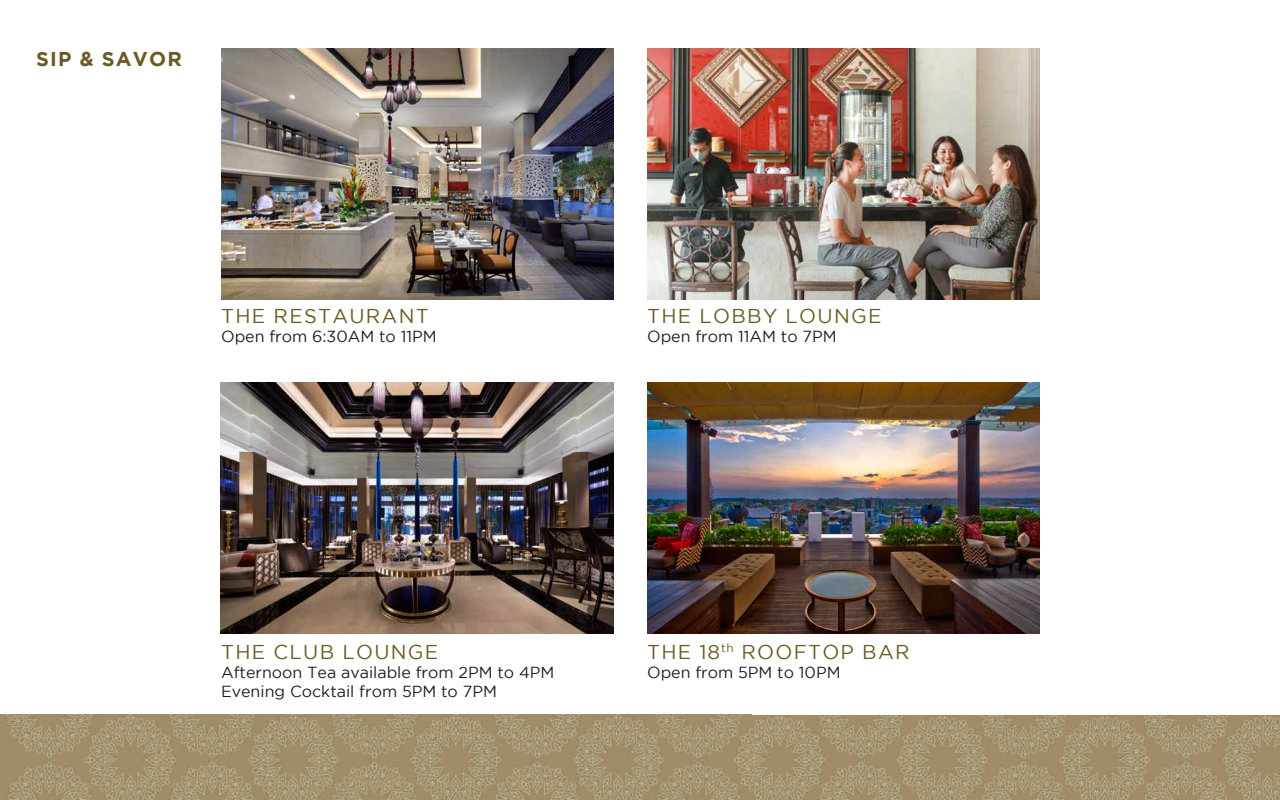
<style>
.page{position:relative;width:1280px;height:800px;background:#fff}
.page>*{position:absolute;margin:0;border:0;box-sizing:border-box;transform-origin:0 0}
.t1{font:20px "Gotham";letter-spacing:.065em;color:#6c5a24}
.t2{font:700 20px "Gotham";letter-spacing:.065em;color:#6c5a24}
.t3{font:16px/19.2px "Gotham";color:#241f1f}
</style>
<div class="page">
<img style="left:0;top:715px;width:649px;height:85px">
<img style="left:649px;top:715px;width:631px;height:85px">
<img style="left:647px;top:48px;width:393px;height:251px">
<img style="left:221px;top:382px;width:393px;height:251px">
<img style="left:221px;top:48px;width:393px;height:251px">
<img style="left:647px;top:382px;width:393px;height:251px">
<p class="t2" style="left:36px;top:48px;width:147px">SIP &amp; SAVOR</p>
<p class="t1" style="left:221px;top:305px;width:209px">THE RESTAURANT</p>
<p class="t3" style="left:221px;top:327px;width:217px">Open from 6:30AM to 11PM</p>
<p class="t1" style="left:647px;top:305px;width:236px">THE LOBBY LOUNGE</p>
<p class="t3" style="left:647px;top:327px;width:191px">Open from 11AM to 7PM</p>
<p class="t1" style="left:221px;top:640px;width:219px">THE CLUB LOUNGE</p>
<p class="t3" style="left:221px;top:662px;width:335px">Afternoon Tea available from 2PM to 4PM<br>Evening Cocktail from 5PM to 7PM</p>
<p class="t1" style="left:647px;top:640px;width:264px">THE 18<sup>th</sup> ROOFTOP BAR</p>
<p class="t3" style="left:647px;top:662px;width:195px">Open from 5PM to 10PM</p>
</div>
